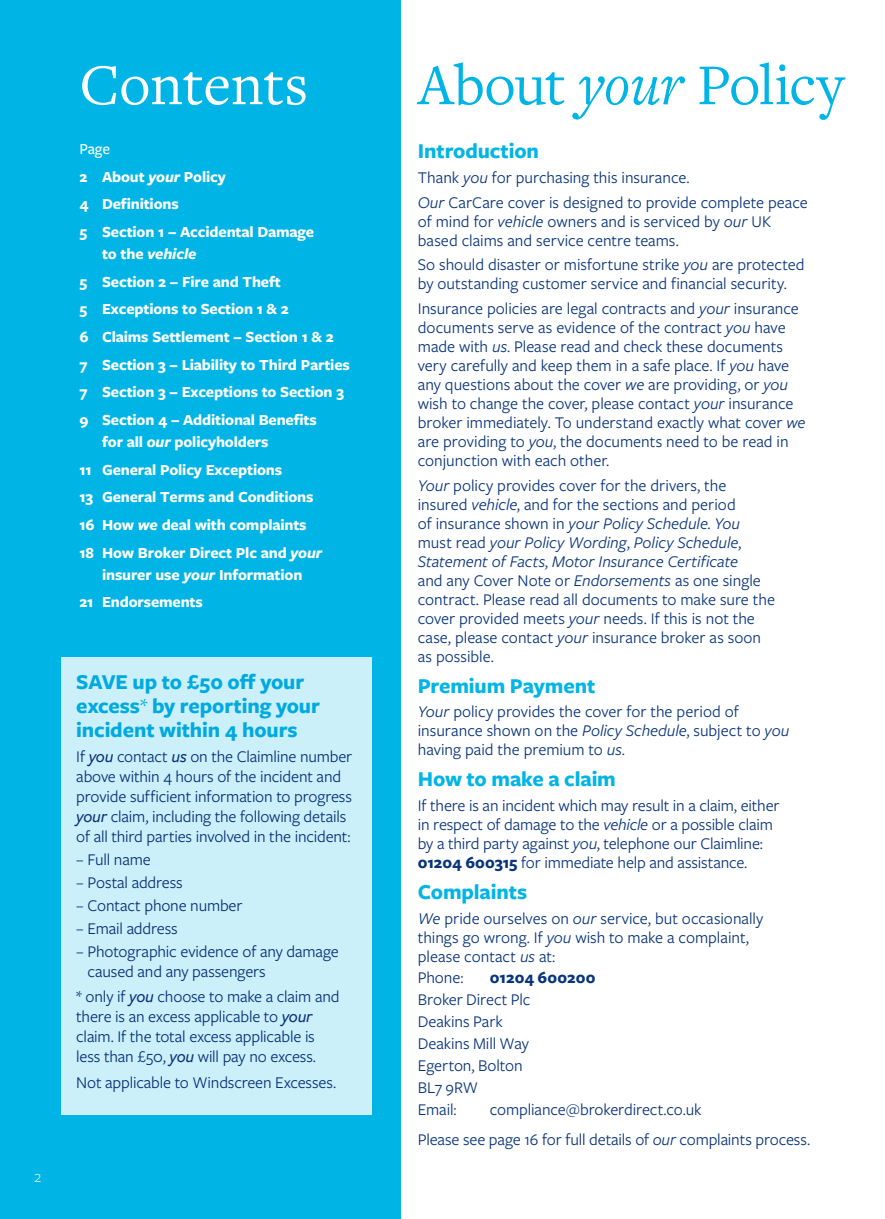
<style>
.page{position:relative;width:885px;height:1219px;background:#fff}
.page>*{position:absolute;margin:0;border:0;box-sizing:border-box;transform-origin:0 0}
.t1{font:60px "Freight Text Pro";letter-spacing:-.015em;color:#00b5e6}
.sub_heads{font:60px "Freight Text Pro";color:#fff}
.t2{font:700 22px/24px "Freight Sans Pro";letter-spacing:-.005em;color:#00b5e6}
.body_text{font:17px/19px "Freight Sans Pro";letter-spacing:-.005em;color:#08347b}
.body_text-2{font:700 17px "Freight Sans Pro";letter-spacing:.01em;color:#08347b}
.t3{font:300 17px "Freight Sans Pro";color:#fff}
.normal_text{font:700 16px/22px "Freight Sans Pro";letter-spacing:-.01em;color:#fff}
.normal_text-2{font:500 16px "Freight Sans Pro";color:#fff}
.s1{font-style:italic}
.s2{font-weight:400}
.s3{font-weight:500;font-style:italic}
.s4{font-weight:700}
</style>
<div class="page">
<div style="left:0;top:0;width:400px;height:1219px;background:#00b5e6"></div>
<div style="left:62px;top:658px;width:310px;height:457px;background:#ccf0fa"></div>
<p class="t3" style="left:34px;top:1166px;width:9px">2</p>
<p class="sub_heads" style="left:79px;top:45px;width:230px">Contents</p>
<p class="normal_text-2" style="left:79px;top:138px;width:32px">Page</p>
<p class="normal_text" style="left:79px;top:165px;width:148px">2 About <span class="s1">your</span> Policy</p>
<p class="normal_text" style="left:79px;top:192px;width:101px">4 Definitions</p>
<p class="normal_text" style="left:102px;top:220px;width:213px;text-indent:-23px">5 Section 1 – Accidental Damage to the <span class="s1">vehicle</span></p>
<p class="normal_text" style="left:79px;top:270px;width:203px">5 Section 2 – Fire and Theft</p>
<p class="normal_text" style="left:79px;top:297px;width:211px">5 Exceptions to Section 1 &amp; 2</p>
<p class="normal_text" style="left:79px;top:325px;width:256px">6 Claims Settlement – Section 1 &amp; 2</p>
<p class="normal_text" style="left:79px;top:353px;width:272px">7 Section 3 – Liability to Third Parties</p>
<p class="normal_text" style="left:79px;top:380px;width:266px">7 Section 3 – Exceptions to Section 3</p>
<p class="normal_text" style="left:102px;top:408px;width:216px;text-indent:-23px">9 Section 4 – Additional Benefits for all <span class="s1">our</span> policyholders</p>
<p class="normal_text" style="left:79px;top:458px;width:204px">11 General Policy Exceptions</p>
<p class="normal_text" style="left:79px;top:485px;width:235px">13 General Terms and Conditions</p>
<p class="normal_text" style="left:79px;top:513px;width:229px">16 How <span class="s1">we</span> deal with complaints</p>
<p class="normal_text" style="left:79px;top:541px;width:244px;text-align:center">18 How Broker Direct Plc and <span class="s1">your </span>insurer use <span class="s1">your</span> Information</p>
<p class="normal_text" style="left:79px;top:590px;width:125px">21 Endorsements</p>
<p class="t2" style="left:76px;top:669px;width:245px">SAVE up to £50 off your excess<span class="s2">*</span> by reporting your incident within 4 hours</p>
<p class="body_text" style="left:76px;top:746px;width:277px;line-height:20px">If <span class="s3">you</span> contact <span class="s3">us</span> on the Claimline number above within 4 hours of the incident and provide sufficient information to progress <span class="s3">your</span> claim, including the following details of all third parties involved in the incident:</p>
<p class="body_text" style="left:76px;top:849px;width:76px">– Full name</p>
<p class="body_text" style="left:76px;top:872px;width:108px">– Postal address</p>
<p class="body_text" style="left:76px;top:895px;width:168px">– Contact phone number</p>
<p class="body_text" style="left:76px;top:918px;width:103px">– Email address</p>
<p class="body_text" style="left:88px;top:940px;width:253px;line-height:20px;text-indent:-11px">– Photographic evidence of any damage caused and any passengers</p>
<p class="body_text" style="left:76px;top:986px;width:265px;line-height:20px">* only if <span class="s3">you</span> choose to make a claim and there is an excess applicable to <span class="s3">your </span>claim. If the total excess applicable is less than £50, <span class="s3">you</span> will pay no excess.</p>
<p class="body_text" style="left:76px;top:1072px;width:261px">Not applicable to Windscreen Excesses.</p>
<p class="t1" style="left:418px;top:45px;width:427px">About <span class="s1">your</span> Policy</p>
<p class="t2" style="left:418px;top:138px;width:123px">Introduction</p>
<p class="body_text" style="left:418px;top:167px;width:273px">Thank <span class="s1">you</span> for purchasing this insurance.</p>
<p class="body_text" style="left:418px;top:192px;width:391px"><span class="s1">Our</span> CarCare cover is designed to provide complete peace of mind for <span class="s1">vehicle</span> owners and is serviced by <span class="s1">our</span> UK based claims and service centre teams.</p>
<p class="body_text" style="left:418px;top:255px;width:388px">So should disaster or misfortune strike <span class="s1">you</span> are protected by outstanding customer service and financial security.</p>
<p class="body_text" style="left:418px;top:298px;width:389px">Insurance policies are legal contracts and <span class="s1">your</span> insurance documents serve as evidence of the contract <span class="s1">you</span> have made with <span class="s1">us</span>. Please read and check these documents very carefully and keep them in a safe place. If <span class="s1">you</span> have any questions about the cover <span class="s1">we</span> are providing, or <span class="s1">you </span>wish to change the cover, please contact <span class="s1">your</span> insurance broker immediately. To understand exactly what cover <span class="s1">we </span>are providing to <span class="s1">you</span>, the documents need to be read in conjunction with each other.</p>
<p class="body_text" style="left:418px;top:475px;width:358px"><span class="s1">Your</span> policy provides cover for the drivers, the insured <span class="s1">vehicle</span>, and for the sections and period<br>of insurance shown in <span class="s1">your Policy Schedule</span>. <span class="s1">You </span>must read <span class="s1">your Policy Wording</span>, <span class="s1">Policy Schedule</span>, <span class="s1">Statement of Facts</span>, <span class="s1">Motor Insurance Certificate<br></span>and any Cover Note or <span class="s1">Endorsements</span> as one single contract. Please read all documents to make sure the cover provided meets <span class="s1">your</span> needs. If this is not the case, please contact <span class="s1">your</span> insurance broker as soon as possible.</p>
<p class="t2" style="left:418px;top:673px;width:179px">Premium Payment</p>
<p class="body_text" style="left:418px;top:702px;width:373px"><span class="s1">Your</span> policy provides the cover for the period of insurance shown on the <span class="s1">Policy Schedule</span>, subject to <span class="s1">you </span>having paid the premium to <span class="s1">us</span>.</p>
<p class="t2" style="left:418px;top:766px;width:200px">How to make a claim</p>
<p class="body_text" style="left:418px;top:795px;width:363px">If there is an incident which may result in a claim, either in respect of damage to the <span class="s1">vehicle</span> or a possible claim by a third party against <span class="s1">you</span>, telephone our Claimline:<br><span class="s4">01204 600315</span> for immediate help and assistance.</p>
<p class="t2" style="left:418px;top:879px;width:111px">Complaints</p>
<p class="body_text" style="left:418px;top:908px;width:347px"><span class="s1">We</span> pride ourselves on <span class="s1">our</span> service, but occasionally things go wrong. If <span class="s1">you</span> wish to make a complaint, please contact <span class="s1">us</span> at:</p>
<p class="body_text" style="left:418px;top:968px;width:47px">Phone:</p>
<p class="body_text-2" style="left:490px;top:966px;width:107px">01204 600200</p>
<p class="body_text" style="left:418px;top:990px;width:114px">Broker Direct Plc</p>
<p class="body_text" style="left:418px;top:1011px;width:86px">Deakins Park</p>
<p class="body_text" style="left:418px;top:1033px;width:113px">Deakins Mill Way</p>
<p class="body_text" style="left:418px;top:1055px;width:106px">Egerton, Bolton</p>
<p class="body_text" style="left:418px;top:1077px;width:62px">BL7 9RW</p>
<p class="body_text" style="left:418px;top:1099px;width:40px">Email:</p>
<p class="body_text" style="left:490px;top:1099px;width:213px">compliance@brokerdirect.co.uk</p>
<p class="body_text" style="left:418px;top:1129px;width:394px">Please see page 16 for full details of <span class="s1">our</span> complaints process.</p>
</div>
